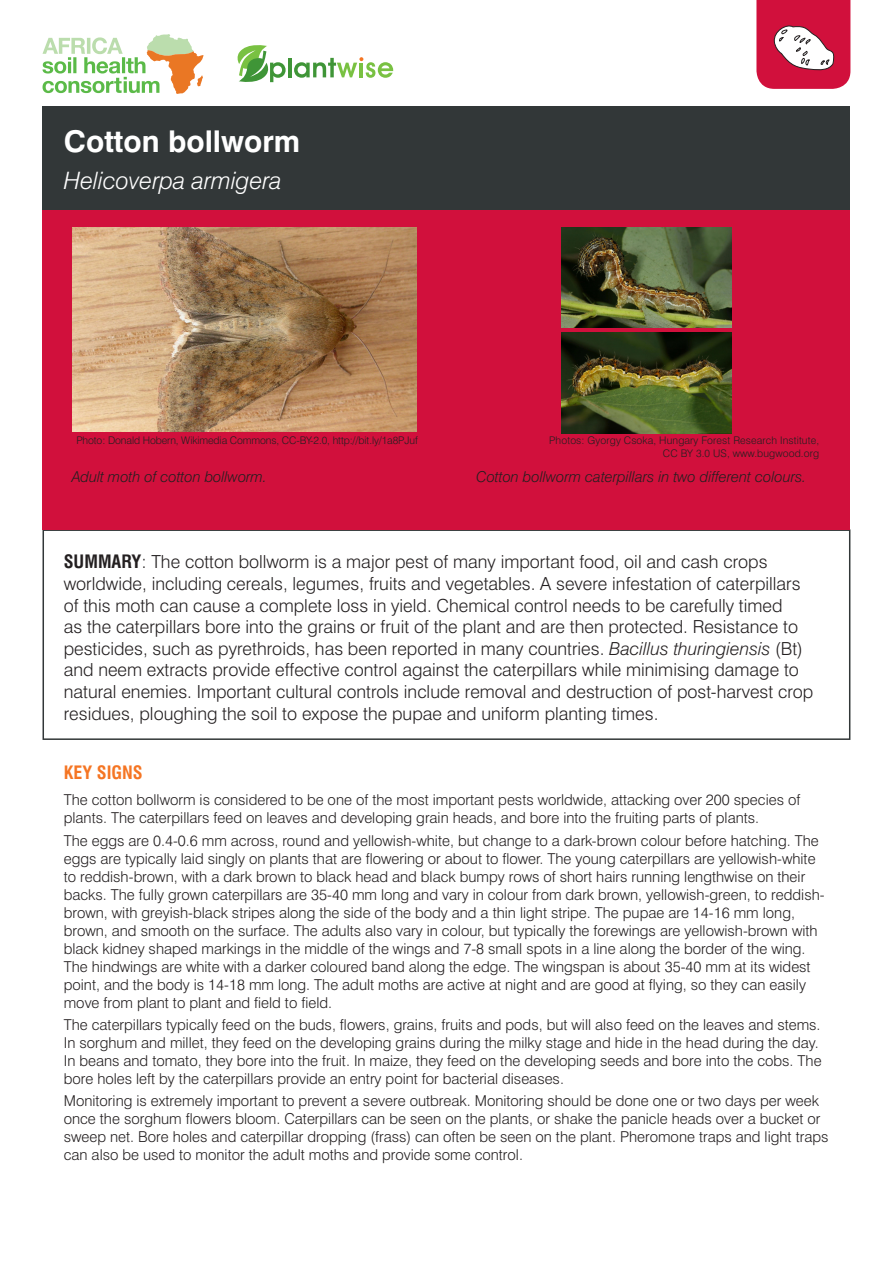
<style>
.page{position:relative;width:893px;height:1263px;background:#fff}
.page>*{position:absolute;margin:0;border:0;box-sizing:border-box;transform-origin:0 0}
.Disease_Title{font:700 30px "Swiss 721 BT";color:#fff}
.Disease_Title-2{font:italic 300 24px "Swiss 721 BT";color:#fff}
.Summery_Text{font:300 18px/21.6px "Swiss 721 BT";color:#231f20}
.Orange_Headings{font:700 condensed 18px "Swiss 721 BT";color:#f57523}
.Body_Text{font:300 15px/18px "Swiss 721 BT";color:#231f20}
.image_caption{font:italic 300 15px "Swiss 721 BT";color:#231f20}
.Image_credit{font:300 10.5px/12.6px "Swiss 721 BT";letter-spacing:.01em;color:#231f20;text-align:right}
.Image_credit-2{font:300 10.5px "Swiss 721 BT";letter-spacing:-.01em;color:#231f20}
.s1{font-weight:700;font-stretch:condensed}
.s2{font-style:italic}
</style>
<div class="page">
<svg style="left:43px;top:34px;width:160px;height:60px"></svg>
<hr style="left:288px;top:58px;width:4px;height:19px;background:#3f9537">
<svg style="left:294px;top:57px;width:99px;height:21px"></svg>
<svg style="left:238px;top:45px;width:48px;height:37px"></svg>
<div style="left:43px;top:106px;width:807px;height:104px;background:#323738"></div>
<div style="left:43px;top:529px;width:807px;height:211px;border:2px solid #323738"></div>
<div style="left:43px;top:210px;width:807px;height:319px;background:#d1103c"></div>
<img style="left:72px;top:227px;width:345px;height:204px">
<img style="left:562px;top:227px;width:170px;height:101px">
<img style="left:562px;top:332px;width:170px;height:101px">
<svg style="left:756px;top:0;width:94px;height:89px"></svg>
<p class="Disease_Title" style="left:64px;top:123px;width:238px">Cotton bollworm</p>
<p class="Disease_Title-2" style="left:64px;top:166px;width:220px">Helicoverpa armigera</p>
<p class="Image_credit-2" style="left:76px;top:434px;width:343px">Photo: Donald Hobern, Wikimedia Commons, CC-BY-2.0, http://bit.ly/1a8PJuf</p>
<p class="Image_credit" style="left:549px;top:434px;width:271px">Photos: Gyorgy Csoka, Hungary Forest Research Institute,<br>CC BY 3.0 US, www.bugwood.org</p>
<p class="image_caption" style="left:72px;top:468px;width:197px">Adult moth of cotton bollworm.</p>
<p class="image_caption" style="left:476px;top:468px;width:331px">Cotton bollworm caterpillars in two different colours.</p>
<p class="Summery_Text" style="left:64px;top:551px;width:751px"><span class="s1">SUMMARY</span>: The cotton bollworm is a major pest of many important food, oil and cash crops worldwide, including cereals, legumes, fruits and vegetables. A severe infestation of caterpillars of this moth can cause a complete loss in yield. Chemical control needs to be carefully timed<br>as the caterpillars bore into the grains or fruit of the plant and are then protected. Resistance to pesticides, such as pyrethroids, has been reported in many countries. <span class="s2">Bacillus thuringiensis</span> (Bt) and neem extracts provide effective control against the caterpillars while minimising damage to natural enemies. Important cultural controls include removal and destruction of post-harvest crop residues, ploughing the soil to expose the pupae and uniform planting times.</p>
<p class="Orange_Headings" style="left:64px;top:761px;width:81px">KEY SIGNS</p>
<p class="Body_Text" style="left:64px;top:791px;width:738px">The cotton bollworm is considered to be one of the most important pests worldwide, attacking over 200 species of plants. The caterpillars feed on leaves and developing grain heads, and bore into the fruiting parts of plants.</p>
<p class="Body_Text" style="left:64px;top:831px;width:762px">The eggs are 0.4-0.6 mm across, round and yellowish-white, but change to a dark-brown colour before hatching. The eggs are typically laid singly on plants that are flowering or about to flower. The young caterpillars are yellowish-white to reddish-brown, with a dark brown to black head and black bumpy rows of short hairs running lengthwise on their backs. The fully grown caterpillars are 35-40 mm long and vary in colour from dark brown, yellowish-green, to reddish&shy;brown, with greyish-black stripes along the side of the body and a thin light stripe. The pupae are 14-16 mm long, brown, and smooth on the surface. The adults also vary in colour, but typically the forewings are yellowish-brown with black kidney shaped markings in the middle of the wings and 7-8 small spots in a line along the border of the wing.<br>The hindwings are white with a darker coloured band along the edge. The wingspan is about 35-40 mm at its widest point, and the body is 14-18 mm long. The adult moths are active at night and are good at flying, so they can easily move from plant to plant and field to field.</p>
<p class="Body_Text" style="left:64px;top:1015px;width:759px">The caterpillars typically feed on the buds, flowers, grains, fruits and pods, but will also feed on the leaves and stems.<br>In sorghum and millet, they feed on the developing grains during the milky stage and hide in the head during the day.<br>In beans and tomato, they bore into the fruit. In maize, they feed on the developing seeds and bore into the cobs. The bore holes left by the caterpillars provide an entry point for bacterial diseases.</p>
<p class="Body_Text" style="left:64px;top:1092px;width:766px">Monitoring is extremely important to prevent a severe outbreak. Monitoring should be done one or two days per week once the sorghum flowers bloom. Caterpillars can be seen on the plants, or shake the panicle heads over a bucket or sweep net. Bore holes and caterpillar dropping (frass) can often be seen on the plant. Pheromone traps and light traps can also be used to monitor the adult moths and provide some control.</p>
</div>
